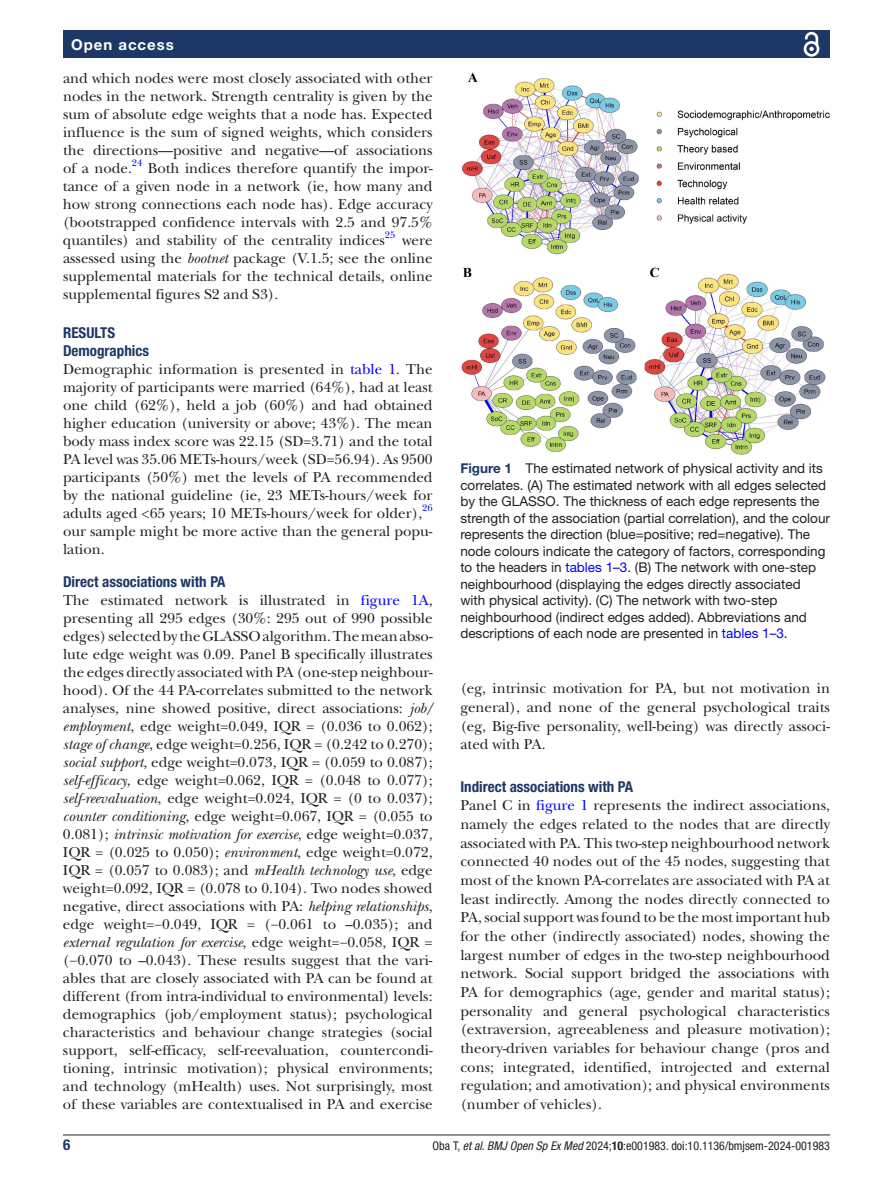
<style>
.page{position:relative;width:893px;height:1191px;background:#fff}
.page>*{position:absolute;margin:0;border:0;box-sizing:border-box;transform-origin:0 0}
.t1{font:15px/18px "New Baskerville";color:#231f20;text-align:justify}
.t2{font:700 condensed 15px/18px "Helvetica Neue LT Std";color:#1d3766}
.t3{font:700 15px "Helvetica Neue LT Std";letter-spacing:.065em;color:#fff}
.t4{font:13.5px/16.5px "Helvetica Neue LT Std";color:#231f20}
.t5{font:condensed 12px "Helvetica Neue LT Std";color:#231f20}
.t6{font:9.9px "New Baskerville";color:#00f}
.s1{font-style:italic}
.s2{color:#00f}
.s3{font-weight:700;color:#1d3766}
.s4{font-weight:700}
</style>
<div class="page">
<hr style="left:63px;top:1134px;width:767px;height:1px;background:#231f20">
<div style="left:63px;top:31px;width:767px;height:27px;background:#1d3766"></div>
<svg style="left:803px;top:31px;width:17px;height:26px"></svg>
<img style="left:461px;top:73px;width:369px;height:382px">
<p class="t3" style="left:71px;top:35px;width:104px">Open access</p>
<p class="t1" style="left:63px;top:69px;width:371px">and which nodes were most closely associated with other nodes in the network. Strength centrality is given by the sum of absolute edge weights that a node has. Expected influence is the sum of signed weights, which considers the directions—positive and negative—of associations of a node.</p>
<p class="t6" style="left:132px;top:157px;width:12px">24</p>
<p class="t1" style="left:63px;top:159px;width:371px;text-indent:85px">Both indices therefore quantify the impor&shy;tance of a given node in a network (ie, how many and how strong connections each node has). Edge accuracy (bootstrapped confidence intervals with 2.5 and 97.5% quantiles) and stability of the centrality indices</p>
<p class="t6" style="left:385px;top:229px;width:12px">25</p>
<p class="t1" style="left:63px;top:231px;width:371px;text-indent:339px">were assessed using the <span class="s1">bootnet</span> package (V.1.5; see the online supplemental materials for the technical details, online supplemental figures S2 and S3).</p>
<p class="t2" style="left:63px;top:323px;width:88px">RESULTS<br>Demographics</p>
<p class="t1" style="left:63px;top:360px;width:371px">Demographic information is presented in <span class="s2">table 1</span>. The majority of participants were married (64%), had at least one child (62%), held a job (60%) and had obtained higher education (university or above; 43%). The mean body mass index score was 22.15 (SD=3.71) and the total PA level was 35.06 METs-hours/week (SD=56.94). As 9500 participants (50%) met the levels of PA recommended by the national guideline (ie, 23 METs-hours/week for adults aged &lt;65 years; 10 METs-hours/week for older),</p>
<p class="t6" style="left:422px;top:502px;width:12px">26</p>
<p class="t1" style="left:63px;top:522px;width:371px">our sample might be more active than the general popu&shy;lation.</p>
<p class="t2" style="left:63px;top:572px;width:164px">Direct associations with PA</p>
<p class="t1" style="left:63px;top:591px;width:371px">The estimated network is illustrated in <span class="s2">figure 1A</span>, presenting all 295 edges (30%: 295 out of 990 possible edges) selected by the GLASSO algorithm. The mean abso&shy;lute edge weight was 0.09. Panel B specifically illustrates the edges directly associated with PA (one-step neighbour&shy;hood). Of the 44 PA-correlates submitted to the network analyses, nine showed positive, direct associations: <span class="s1">job/ employment</span>, edge weight=0.049, IQR = (0.036 to 0.062); <span class="s1">stage of change</span>, edge weight=0.256, IQR = (0.242 to 0.270); <span class="s1">social support</span>, edge weight=0.073, IQR = (0.059 to 0.087); <span class="s1">self-efficacy</span>, edge weight=0.062, IQR = (0.048 to 0.077); <span class="s1">self-reevaluation</span>, edge weight=0.024, IQR = (0 to 0.037); <span class="s1">counter conditioning</span>, edge weight=0.067, IQR = (0.055 to 0.081); <span class="s1">intrinsic motivation for exercise</span>, edge weight=0.037, IQR = (0.025 to 0.050); <span class="s1">environment</span>, edge weight=0.072, IQR = (0.057 to 0.083); and <span class="s1">mHealth technology use</span>, edge weight=0.092, IQR = (0.078 to 0.104). Two nodes showed negative, direct associations with PA: <span class="s1">helping relationships</span>, edge weight=−0.049, IQR = (−0.061 to –0.035); and <span class="s1">external regulation for exercise</span>, edge weight=−0.058, IQR = (−0.070 to –0.043). These results suggest that the vari&shy;ables that are closely associated with PA can be found at different (from intra-individual to environmental) levels: demographics (job/employment status); psychological characteristics and behaviour change strategies (social support, self-efficacy, self-reevaluation, countercondi&shy;tioning, intrinsic motivation); physical environments; and technology (mHealth) uses. Not surprisingly, most of these variables are contextualised in PA and exercise</p>
<p class="t4" style="left:460px;top:460px;width:371px"><span class="s3">Figure 1</span> The estimated network of physical activity and its correlates. (A) The estimated network with all edges selected by the GLASSO. The thickness of each edge represents the strength of the association (partial correlation), and the colour represents the direction (blue=positive; red=negative). The node colours indicate the category of factors, corresponding to the headers in <span class="s2">tables 1–3</span>. (B) The network with one-step neighbourhood (displaying the edges directly associated<br>with physical activity). (C) The network with two-step neighbourhood (indirect edges added). Abbreviations and descriptions of each node are presented in <span class="s2">tables 1–3</span>.</p>
<p class="t1" style="left:460px;top:679px;width:371px;line-height:18.6px">(eg, intrinsic motivation for PA, but not motivation in general), and none of the general psychological traits (eg, Big-five personality, well-being) was directly associ&shy;ated with PA.</p>
<p class="t2" style="left:460px;top:777px;width:174px">Indirect associations with PA</p>
<p class="t1" style="left:460px;top:796px;width:371px;line-height:18.6px">Panel C in <span class="s2">figure 1</span> represents the indirect associations, namely the edges related to the nodes that are directly associated with PA. This two-step neighbourhood network connected 40 nodes out of the 45 nodes, suggesting that most of the known PA-correlates are associated with PA at least indirectly. Among the nodes directly connected to PA, social support was found to be the most important hub for the other (indirectly associated) nodes, showing the largest number of edges in the two-step neighbourhood network. Social support bridged the associations with PA for demographics (age, gender and marital status); personality and general psychological characteristics (extraversion, agreeableness and pleasure motivation); theory-driven variables for behaviour change (pros and cons; integrated, identified, introjected and external regulation; and amotivation); and physical environments (number of vehicles).</p>
<p class="t2" style="left:63px;top:1135px;width:9px">6</p>
<p class="t5" style="left:433px;top:1138px;width:399px">Oba T, <span class="s1">et al</span>. <span class="s1">BMJ Open Sp Ex Med</span> 2024;<span class="s4">10</span>:e001983. doi:10.1136/bmjsem-2024-001983</p>
</div>
